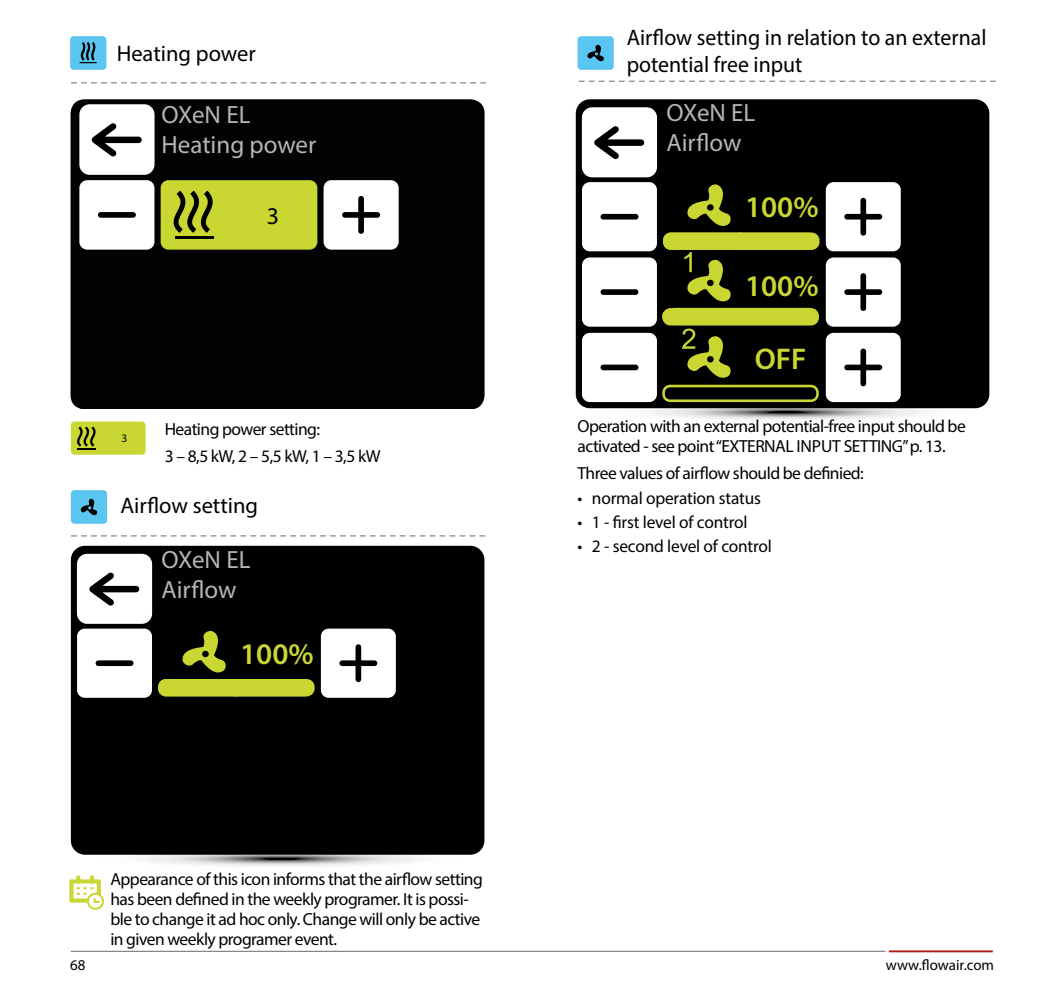
<style>
.page{position:relative;width:1063px;height:993px;background:#fff}
.page>*{position:absolute;margin:0;border:0;box-sizing:border-box;transform-origin:0 0}
.t1{font:600 30px "Myriad Pro";color:#cad632}
.t2{font:25px/30px "Myriad Pro";color:#b5b5b5}
.t3{font:24px "Myriad Pro";color:#000}
.t4{font:22.5px/27px "Myriad Pro";color:#000}
.t5{font:17.5px/20px "Myriad Pro";letter-spacing:-.03em;color:#000}
.t6{font:17.5px "Myriad Pro";letter-spacing:-.01em;color:#000}
.t7{font:15px "Myriad Pro";color:#000}
.t8{font:11.5px "Myriad Pro";color:#000}
</style>
<div class="page">
<hr style="left:71px;top:950px;width:814px;height:1px;background:#878787">
<hr style="left:890px;top:950px;width:102px;height:1px;background:#b11917">
<div style="left:71px;top:99px;width:413px;height:309px;background:#020203;border-radius:14px"></div>
<div style="left:324px;top:180px;width:75px;height:69px;background:#fff;border-radius:8px"></div>
<div style="left:358px;top:196px;width:6px;height:38px;background:#020203;border-radius:3px"></div>
<div style="left:342px;top:212px;width:38px;height:6px;background:#020203;border-radius:3px"></div>
<div style="left:79px;top:180px;width:75px;height:69px;background:#fff;border-radius:8px"></div>
<div style="left:98px;top:212px;width:38px;height:6px;background:#020203;border-radius:3px"></div>
<div style="left:161px;top:180px;width:156px;height:69px;background:#cad632;border-radius:8px"></div>
<hr style="left:175px;top:237px;width:38px;height:2px;background:#000">
<svg style="left:173px;top:190px;width:40px;height:43px"></svg>
<svg style="left:79px;top:104px;width:76px;height:71px;background:#dbdbdb"></svg>
<svg style="left:72px;top:846px;width:412px;height:20px"></svg>
<div style="left:71px;top:545px;width:413px;height:309px;background:#000;border-radius:14px"></div>
<div style="left:321px;top:628px;width:75px;height:69px;background:#fff;border-radius:8px"></div>
<div style="left:356px;top:644px;width:5px;height:37px;background:#000;border-radius:3px"></div>
<div style="left:339px;top:660px;width:38px;height:5px;background:#000;border-radius:3px"></div>
<div style="left:77px;top:628px;width:75px;height:69px;background:#fff;border-radius:8px"></div>
<div style="left:96px;top:660px;width:38px;height:5px;background:#000;border-radius:3px"></div>
<div style="left:576px;top:99px;width:413px;height:309px;background:#000;border-radius:14px"></div>
<div style="left:826px;top:257px;width:75px;height:69px;background:#fff;border-radius:8px"></div>
<div style="left:860px;top:273px;width:6px;height:38px;background:#000;border-radius:3px"></div>
<div style="left:844px;top:289px;width:38px;height:6px;background:#000;border-radius:3px"></div>
<div style="left:582px;top:257px;width:75px;height:69px;background:#fff;border-radius:8px"></div>
<div style="left:601px;top:289px;width:37px;height:6px;background:#000;border-radius:3px"></div>
<div style="left:826px;top:182px;width:75px;height:69px;background:#fff;border-radius:8px"></div>
<div style="left:860px;top:198px;width:6px;height:37px;background:#000;border-radius:3px"></div>
<div style="left:844px;top:214px;width:38px;height:5px;background:#000;border-radius:3px"></div>
<div style="left:582px;top:182px;width:75px;height:69px;background:#fff;border-radius:8px"></div>
<div style="left:601px;top:214px;width:37px;height:5px;background:#000;border-radius:3px"></div>
<svg style="left:576px;top:308px;width:414px;height:112px"></svg>
<div style="left:707px;top:356px;width:7px;height:6px;background:#000;border-radius:50%"></div>
<svg style="left:77px;top:553px;width:75px;height:70px;background:#dcdcdc"></svg>
<svg style="left:582px;top:107px;width:75px;height:70px;background:#dedede"></svg>
<svg style="left:158px;top:630px;width:157px;height:66px"></svg>
<svg style="left:663px;top:184px;width:157px;height:118px"></svg>
<svg style="left:71px;top:82px;width:415px;height:1px"></svg>
<div style="left:71px;top:421px;width:75px;height:33px;background:#cad632;border-radius:4px"></div>
<svg style="left:77px;top:426px;width:19px;height:23px"></svg>
<div style="left:70px;top:36px;width:36px;height:34px;background:#5bc5f2;border-radius:4px"></div>
<svg style="left:79px;top:42px;width:18px;height:21px"></svg>
<svg style="left:71px;top:535px;width:414px;height:1px"></svg>
<svg style="left:69px;top:875px;width:35px;height:34px"></svg>
<div style="left:71px;top:490px;width:36px;height:33px;background:#5bc5f2;border-radius:4px"></div>
<svg style="left:81px;top:498px;width:17px;height:17px"></svg>
<svg style="left:579px;top:81px;width:416px;height:1px"></svg>
<div style="left:578px;top:36px;width:36px;height:34px;background:#5bc5f2;border-radius:4px"></div>
<svg style="left:587px;top:44px;width:17px;height:18px"></svg>
<p class="t4" style="left:117px;top:40px;width:141px">Heating power</p>
<h2 class="t2" style="left:162px;top:99px;width:156px">OXeN EL<br>Heating power</h2>
<h3 class="t3" style="left:267px;top:201px;width:14px">3</h3>
<p class="t8" style="left:121px;top:431px;width:7px">3</p>
<p class="t5" style="left:165px;top:415px;width:217px;line-height:27px">Heating power setting:<br>3 – 8,5 kW, 2 – 5,5 kW, 1 – 3,5 kW</p>
<p class="t4" style="left:120px;top:491px;width:139px">Airflow setting</p>
<h2 class="t2" style="left:162px;top:543px;width:90px">OXeN EL<br>Airflow</h2>
<h1 class="t1" style="left:240px;top:634px;width:75px">100%</h1>
<p class="t5" style="left:110px;top:868px;width:374px">Appearance of this icon informs that the airflow setting has been defined in the weekly programer. It is possi&shy;ble to change it ad hoc only. Change will only be active in given weekly programer event.</p>
<p class="t4" style="left:627px;top:24px;width:361px">Airflow setting in relation to an external potential free input</p>
<h2 class="t2" style="left:666px;top:97px;width:90px">OXeN EL<br>Airflow</h2>
<h1 class="t1" style="left:745px;top:188px;width:75px">100%</h1>
<h1 class="t1" style="left:745px;top:266px;width:75px">100%</h1>
<h1 class="t1" style="left:755px;top:339px;width:53px">OFF</h1>
<p class="t5" style="left:578px;top:416px;width:390px">Operation with an external potential-free input should be activated - see point “EXTERNAL INPUT SETTING” p. 13.</p>
<p class="t5" style="left:578px;top:463px;width:288px">Three values of airflow should be definied:</p>
<p class="t6" style="left:578px;top:487px;width:185px">• normal operation status</p>
<p class="t6" style="left:578px;top:511px;width:171px">• 1 - first level of control</p>
<p class="t6" style="left:578px;top:535px;width:196px">• 2 - second level of control</p>
<p class="t7" style="left:70px;top:955px;width:17px">68</p>
<p class="t7" style="left:886px;top:955px;width:110px">www.flowair.com</p>
</div>
